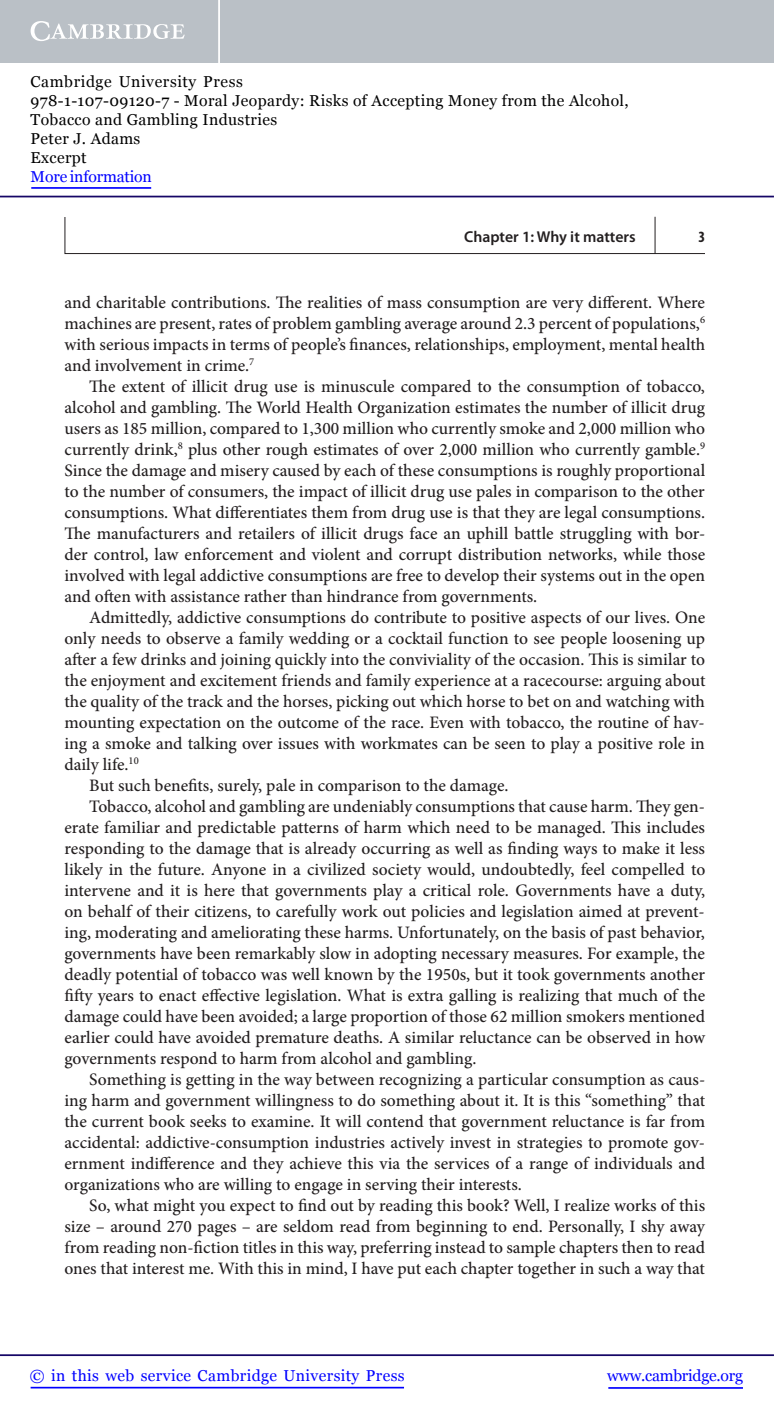
<style>
.page{position:relative;width:774px;height:1415px;background:#fff}
.page>*{position:absolute;margin:0;border:0;box-sizing:border-box;transform-origin:0 0}
.t1{font:500 17.5px/21px "Minion Pro";color:#231f20;text-align:justify}
.t2{font:15.75px/18.9px "Georgia";letter-spacing:.025em;color:#000}
.t3{font:15.75px "Georgia";letter-spacing:.025em;color:#00f}
.t4{font:600 15.75px "Myriad Pro";color:#231f20}
.t5{font:15.75px "Georgia";letter-spacing:-.015em;color:#00f}
.t6{font:15.75px "Georgia";letter-spacing:-.01em;color:#00f}
.t7{font:700 condensed 15.75px "Myriad Pro";color:#231f20}
</style>
<div class="page">
<svg style="left:64px;top:217px;width:641px;height:37px"></svg>
<hr style="left:655px;top:217px;width:1px;height:37px;background:#231f20">
<hr style="left:608px;top:1387px;width:135px;height:1px;background:#00f">
<hr style="left:0;top:1354px;width:774px;height:2px;background:#150666">
<hr style="left:31px;top:1386px;width:373px;height:2px;background:#00f">
<div style="left:0;top:0;width:774px;height:63px;background:#bac0c6"></div>
<svg style="left:31px;top:21px;width:154px;height:20px"></svg>
<hr style="left:218px;top:0;width:2px;height:63px;background:#fff">
<hr style="left:0;top:196px;width:774px;height:1px;background:#150666">
<hr style="left:31px;top:187px;width:120px;height:2px;background:#00f">
<p class="t2" style="left:31px;top:73px;width:600px">Cambridge University Press<br>978-1-107-09120-7 - Moral Jeopardy: Risks of Accepting Money from the Alcohol,<br>Tobacco and Gambling Industries<br>Peter J. Adams<br>Excerpt</p>
<p class="t6" style="left:31px;top:167px;width:123px">More information</p>
<p class="t4" style="left:464px;top:230px;width:173px">Chapter 1: Why it matters</p>
<p class="t7" style="left:698px;top:231px;width:8px">3</p>
<p class="t1" style="left:64px;top:293px;width:642px">and charitable contributions. The realities of mass consumption are very different. Where machines are present, rates of problem gambling average around 2.3 percent of populations, <sup>6 </sup>with serious impacts in terms of people’s finances, relationships, employment, mental health and involvement in crime. <sup>7</sup></p>
<p class="t1" style="left:64px;top:377px;width:642px;text-indent:25px">The extent of illicit drug use is minuscule compared to the consumption of tobacco, alcohol and gambling. The World Health Organization estimates the number of illicit drug users as 185 million, compared to 1,300 million who currently smoke and 2,000 million who currently drink, <sup>8</sup> plus other rough estimates of over 2,000 million who currently gamble. <sup>9<br></sup>Since the damage and misery caused by each of these consumptions is roughly proportional to the number of consumers, the impact of illicit drug use pales in comparison to the other consumptions. What differentiates them from drug use is that they are legal consumptions.<br>The manufacturers and retailers of illicit drugs face an uphill battle struggling with bor&shy;der control, law enforcement and violent and corrupt distribution networks, while those involved with legal addictive consumptions are free to develop their systems out in the open and often with assistance rather than hindrance from governments.</p>
<p class="t1" style="left:89px;top:608px;width:617px">Admittedly, addictive consumptions do contribute to positive aspects of our lives. One</p>
<p class="t1" style="left:64px;top:629px;width:642px">only needs to observe a family wedding or a cocktail function to see people loosening up</p>
<p class="t1" style="left:64px;top:650px;width:642px">after a few drinks and joining quickly into the conviviality of the occasion. This is similar to</p>
<p class="t1" style="left:64px;top:671px;width:642px">the enjoyment and excitement friends and family experience at a racecourse: arguing about</p>
<p class="t1" style="left:64px;top:692px;width:642px">the quality of the track and the horses, picking out which horse to bet on and watching with</p>
<p class="t1" style="left:64px;top:713px;width:642px">mounting expectation on the outcome of the race. Even with tobacco, the routine of hav-</p>
<p class="t1" style="left:64px;top:734px;width:642px">ing a smoke and talking over issues with workmates can be seen to play a positive role in</p>
<p class="t1" style="left:64px;top:755px;width:76px">daily life. <sup>10</sup></p>
<p class="t1" style="left:89px;top:776px;width:421px">But such benefits, surely, pale in comparison to the damage .</p>
<p class="t1" style="left:89px;top:797px;width:617px">Tobacco, alcohol and gambling are undeniably consumptions that cause harm. They gen-</p>
<p class="t1" style="left:64px;top:818px;width:642px">erate familiar and predictable patterns of harm which need to be managed. This includes</p>
<p class="t1" style="left:64px;top:839px;width:642px">responding to the damage that is already occurring as well as finding ways to make it less</p>
<p class="t1" style="left:64px;top:860px;width:642px">likely in the future. Anyone in a civilized society would, undoubtedly, feel compelled to</p>
<p class="t1" style="left:64px;top:881px;width:642px">intervene and it is here that governments play a critical role. Governments have a duty,</p>
<p class="t1" style="left:64px;top:902px;width:642px">on behalf of their citizens, to carefully work out policies and legislation aimed at prevent-</p>
<p class="t1" style="left:64px;top:923px;width:642px">ing, moderating and ameliorating these harms. Unfortunately, on the basis of past behavior,</p>
<p class="t1" style="left:64px;top:944px;width:642px">governments have been remarkably slow in adopting necessary measures. For example, the</p>
<p class="t1" style="left:64px;top:965px;width:642px">deadly potential of tobacco was well known by the 1950s, but it took governments another</p>
<p class="t1" style="left:64px;top:986px;width:642px">fifty years to enact effective legislation. What is extra galling is realizing that much of the</p>
<p class="t1" style="left:64px;top:1007px;width:642px">damage could have been avoided; a large proportion of those 62 million smokers mentioned</p>
<p class="t1" style="left:64px;top:1028px;width:642px">earlier could have avoided premature deaths. A similar reluctance can be observed in how</p>
<p class="t1" style="left:64px;top:1049px;width:413px">governments respond to harm from alcohol and gambling.</p>
<p class="t1" style="left:89px;top:1070px;width:617px">Something is getting in the way between recognizing a particular consumption as caus-</p>
<p class="t1" style="left:64px;top:1091px;width:642px">ing harm and government willingness to do something about it. It is this “something” that</p>
<p class="t1" style="left:64px;top:1112px;width:642px">the current book seeks to examine. It will contend that government reluctance is far from</p>
<p class="t1" style="left:64px;top:1133px;width:642px">accidental: addictive-consumption industries actively invest in strategies to promote gov-</p>
<p class="t1" style="left:64px;top:1154px;width:642px">ernment indifference and they achieve this via the services of a range of individuals and</p>
<p class="t1" style="left:64px;top:1175px;width:459px">organizations who are willing to engage in serving their interests.</p>
<p class="t1" style="left:89px;top:1196px;width:617px">So, what might you expect to find out by reading this book? Well, I realize works of this</p>
<p class="t1" style="left:64px;top:1217px;width:642px">size – around 270 pages – are seldom read from beginning to end. Personally, I shy away</p>
<p class="t1" style="left:64px;top:1238px;width:642px">from reading non-fiction titles in this way, preferring instead to sample chapters then to read</p>
<p class="t1" style="left:64px;top:1259px;width:642px">ones that interest me. With this in mind, I have put each chapter together in such a way that</p>
<p class="t3" style="left:30px;top:1365px;width:376px">© in this web service Cambridge University Press</p>
<p class="t5" style="left:607px;top:1365px;width:137px">www.cambridge.org</p>
</div>
